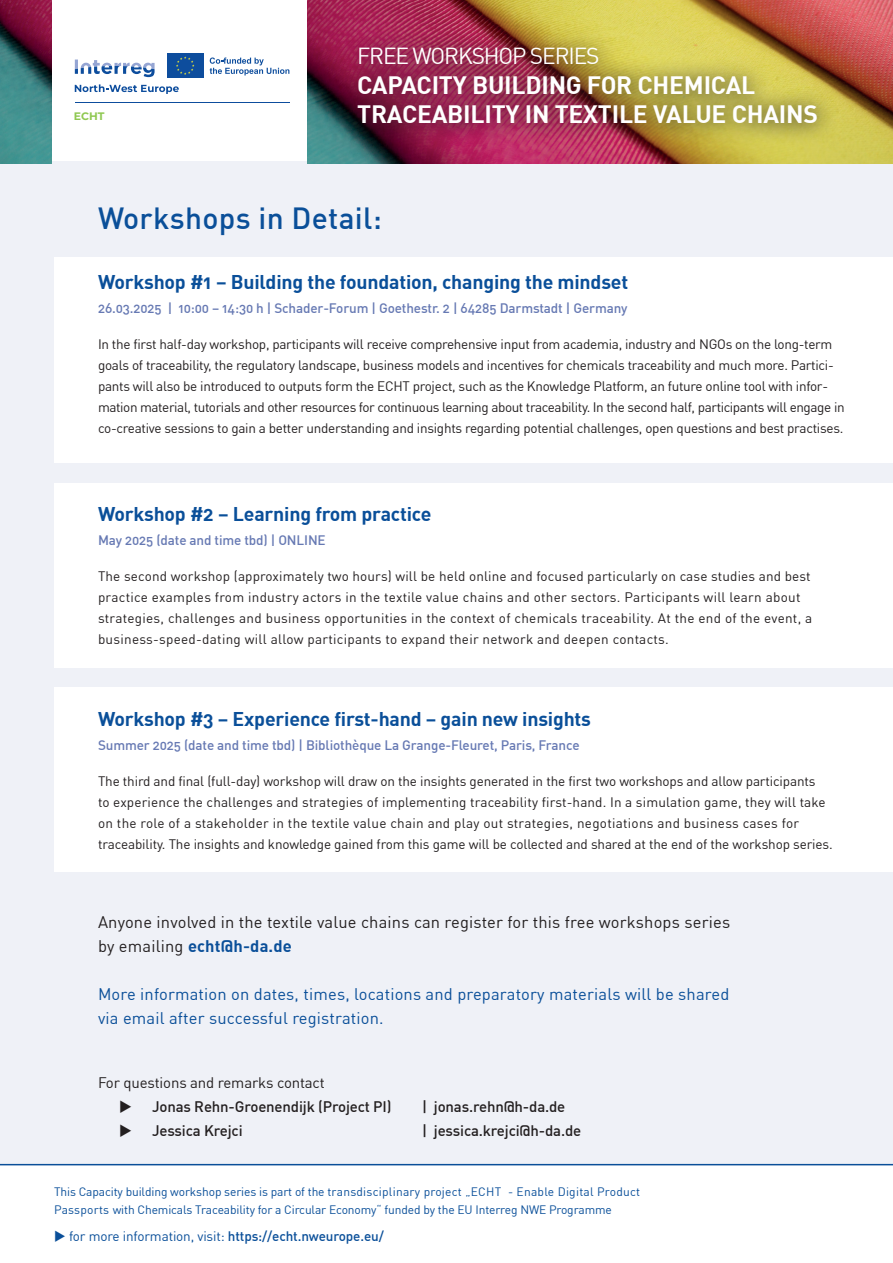
<style>
.page{position:relative;width:893px;height:1263px;background:#fff}
.page>*{position:absolute;margin:0;border:0;box-sizing:border-box;transform-origin:0 0}
.t1{font:500 30px "HDADIN Office";letter-spacing:.02em;color:#0a4f99}
.t2{font:700 24.6px/29.5px "HDADIN Office";color:#fff}
.t3{font:22.8px "HDADIN Office";letter-spacing:-.04em;color:#fff}
.t4{font:700 19.5px "HDADIN Office";color:#0a4f99}
.t5{font:16.5px/24px "HDADIN Office";letter-spacing:.02em;color:#0a4f99}
.t6{font:16.5px/24px "HDADIN Office";letter-spacing:.02em;color:#231f20}
.t7{font:500 15px "HDADIN Office";color:#231f20}
.t8{font:15px "HDADIN Office";color:#231f20}
.t9{font:13.5px/21px "HDADIN Office";color:#231f20}
.t10{font:13.5px/21px "HDADIN Office";letter-spacing:.03em;color:#231f20}
.t11{font:500 13.5px "HDADIN Office";color:#6679b3}
.t12{font:13.5px "HDADIN Office";color:#0a4f99}
.t13{font:12px/18px "HDADIN Office";color:#0a4f99}
.t14{font:100 10.8px "Montserrat";color:#8fc851}
.s1{font-weight:700;color:#0a4f99}
.s2{font-weight:500}
</style>
<div class="page">
<div style="left:0;top:162px;width:893px;height:1003px;background:#eff1f7"></div>
<hr style="left:0;top:1164px;width:893px;height:1px;background:#0a4f99">
<div style="left:54px;top:257px;width:839px;height:206px;background:#fff"></div>
<div style="left:54px;top:483px;width:839px;height:185px;background:#fff"></div>
<div style="left:54px;top:688px;width:839px;height:184px;background:#fff"></div>
<hr style="left:75px;top:102px;width:214px;height:1px;background:#0d4d9d">
<svg style="left:75px;top:60px;width:80px;height:17px"></svg>
<div style="left:167px;top:53px;width:37px;height:25px;background:#0d4d9d"></div>
<svg style="left:176px;top:56px;width:18px;height:19px"></svg>
<svg style="left:75px;top:84px;width:104px;height:10px"></svg>
<svg style="left:210px;top:57px;width:79px;height:18px"></svg>
<img style="left:0;top:0;width:51px;height:164px">
<img style="left:308px;top:0;width:585px;height:164px">
<img style="left:341px;top:29px;width:497px;height:117px">
<p class="t14" style="left:74px;top:109px;width:32px">ECHT</p>
<h3 class="t3" style="left:357px;top:42px;width:244px">FREE WORKSHOP SERIES</h3>
<h2 class="t2" style="left:357px;top:69px;width:462px">CAPACITY BUILDING FOR CHEMICAL<br>TRACEABILITY IN TEXTILE VALUE CHAINS</h2>
<h1 class="t1" style="left:98px;top:199px;width:285px">Workshops in Detail:</h1>
<h3 class="t4" style="left:98px;top:269px;width:532px">Workshop #1 – Building the foundation, changing the mindset</h3>
<p class="t11" style="left:98px;top:300px;width:531px">26.03.2025 | 10:00 – 14:30 h | Schader-Forum | Goethestr. 2 | 64285 Darmstadt | Germany</p>
<p class="t9" style="left:98px;top:334px;width:748px">In the first half-day workshop, participants will receive comprehensive input from academia, industry and NGOs on the long-term goals of traceability, the regulatory landscape, business models and incentives for chemicals traceability and much more. Partici&shy;pants will also be introduced to outputs form the ECHT project, such as the Knowledge Platform, an future online tool with infor&shy;mation material, tutorials and other resources for continuous learning about traceability. In the second half, participants will engage in co-creative sessions to gain a better understanding and insights regarding potential challenges, open questions and best practises.</p>
<h3 class="t4" style="left:98px;top:501px;width:335px">Workshop #2 – Learning from practice</h3>
<p class="t11" style="left:98px;top:532px;width:229px">May 2025 (date and time tbd) | ONLINE</p>
<p class="t10" style="left:98px;top:566px;width:716px">The second workshop (approximately two hours) will be held online and focused particularly on case studies and best practice examples from industry actors in the textile value chains and other sectors. Participants will learn about strategies, challenges and business opportunities in the context of chemicals traceability. At the end of the event, a business-speed-dating will allow participants to expand their network and deepen contacts.</p>
<h3 class="t4" style="left:98px;top:706px;width:494px">Workshop #3 – Experience first-hand – gain new insights</h3>
<p class="t11" style="left:98px;top:736px;width:483px">Summer 2025 (date and time tbd) | Bibliothèque La Grange-Fleuret, Paris, France</p>
<p class="t9" style="left:98px;top:770px;width:736px">The third and final (full-day) workshop will draw on the insights generated in the first two workshops and allow participants<br>to experience the challenges and strategies of implementing traceability first-hand. In a simulation game, they will take on the role of a stakeholder in the textile value chain and play out strategies, negotiations and business cases for traceability. The insights and knowledge gained from this game will be collected and shared at the end of the workshop series.</p>
<p class="t6" style="left:98px;top:909px;width:634px">Anyone involved in the textile value chains can register for this free workshops series by emailing <span class="s1">echt@h-da.de</span></p>
<p class="t5" style="left:98px;top:981px;width:633px">More information on dates, times, locations and preparatory materials will be shared via email after successful registration.</p>
<p class="t8" style="left:98px;top:1073px;width:228px">For questions and remarks contact</p>
<p class="t7" style="left:119px;top:1097px;width:274px">◆ Jonas Rehn-Groenendijk (Project PI)</p>
<p class="t7" style="left:422px;top:1097px;width:145px">| jonas.rehn@h-da.de</p>
<p class="t7" style="left:119px;top:1121px;width:125px">◆ Jessica Krejci</p>
<p class="t7" style="left:422px;top:1121px;width:161px">| jessica.krejci@h-da.de</p>
<p class="t13" style="left:54px;top:1182px;width:588px">This Capacity building workshop series is part of the transdisciplinary project „ECHT - Enable Digital Product<br>Passports with Chemicals Traceability for a Circular Economy“ funded by the EU Interreg NWE Programme</p>
<p class="t12" style="left:54px;top:1227px;width:331px">◆ for more information, visit: <span class="s2">https://echt.nweurope.eu/</span></p>
</div>
